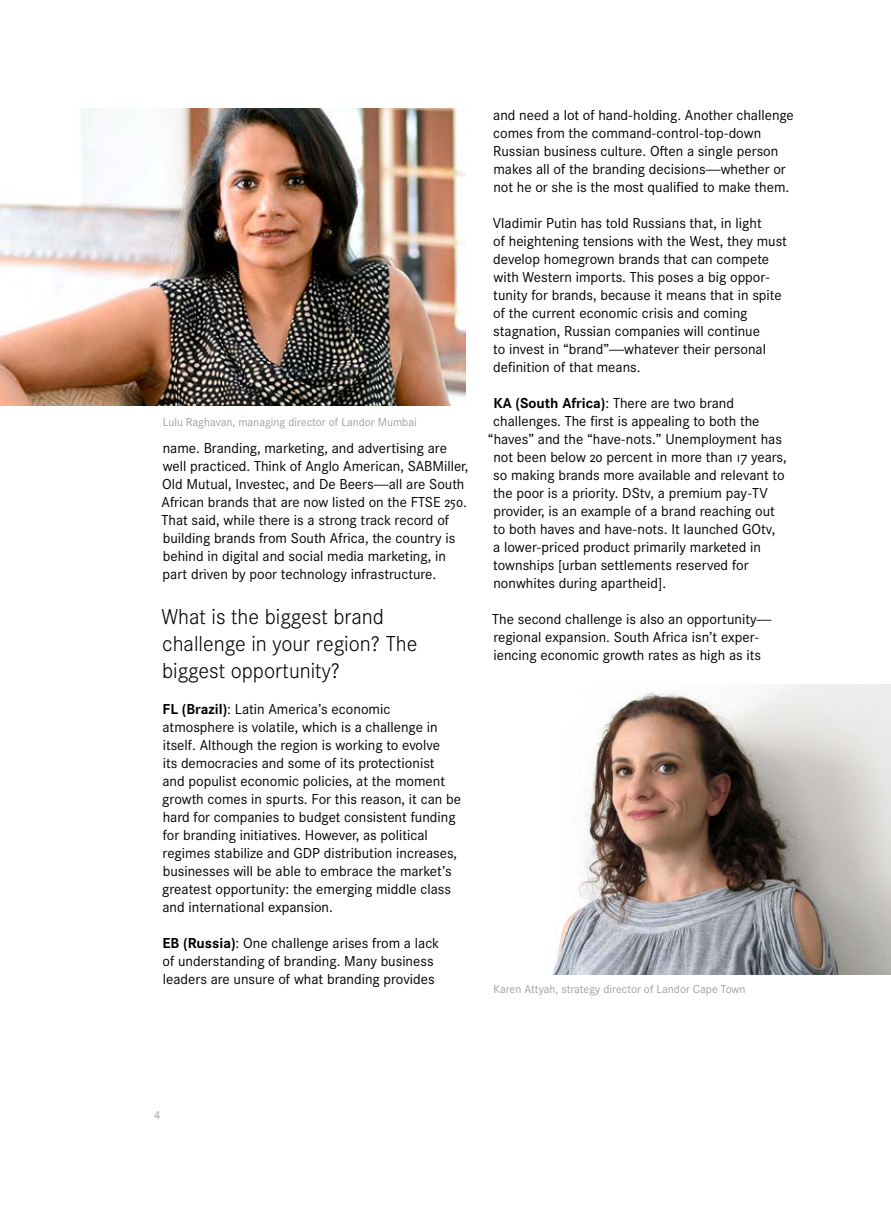
<style>
.page{position:relative;width:891px;height:1215px;background:#fff}
.page>*{position:absolute;margin:0;border:0;box-sizing:border-box;transform-origin:0 0}
.t1{font:300 22.5px/27px "Landor Corp S";color:#010100}
.t2{font:15px/18px "Landor Corp S";color:#010100}
.t3{font:12px "Landor Corp S";color:#9ea1a7}
.s1{font-weight:700}
</style>
<div class="page">
<img style="left:0;top:108px;width:466px;height:298px">
<img style="left:552px;top:685px;width:339px;height:289px">
<p class="t3" style="left:163px;top:413px;width:255px">Lulu Raghavan, managing director of Landor Mumbai</p>
<p class="t2" style="left:162px;top:438px;width:308px">name. Branding, marketing, and advertising are well practiced. Think of Anglo American, SABMiller, Old Mutual, Investec, and De Beers—all are South African brands that are now listed on the FTSE 250.<br>That said, while there is a strong track record of building brands from South Africa, the country is behind in digital and social media marketing, in part driven by poor technology infrastructure.</p>
<h1 class="t1" style="left:161px;top:602px;width:258px">What is the biggest brand challenge in your region? The biggest opportunity?</h1>
<p class="t2" style="left:162px;top:699px;width:300px"><span class="s1">FL (Brazil)</span>: Latin America’s economic atmosphere is volatile, which is a challenge in itself. Although the region is working to evolve<br>its democracies and some of its protectionist<br>and populist economic policies, at the moment growth comes in spurts. For this reason, it can be hard for companies to budget consistent funding for branding initiatives. However, as political regimes stabilize and GDP distribution increases, businesses will be able to embrace the market’s greatest opportunity: the emerging middle class and international expansion.</p>
<p class="t2" style="left:162px;top:933px;width:278px"><span class="s1">EB (Russia)</span>: One challenge arises from a lack of understanding of branding. Many business leaders are unsure of what branding provides</p>
<p class="t2" style="left:493px;top:105px;width:302px">and need a lot of hand-holding. Another challenge comes from the command-control-top-down Russian business culture. Often a single person makes all of the branding decisions—whether or not he or she is the most qualified to make them.</p>
<p class="t2" style="left:493px;top:213px;width:296px">Vladimir Putin has told Russians that, in light<br>of heightening tensions with the West, they must develop homegrown brands that can compete with Western imports. This poses a big oppor&shy;tunity for brands, because it means that in spite of the current economic crisis and coming stagnation, Russian companies will continue<br>to invest in “brand”—whatever their personal definition of that means.</p>
<p class="t2" style="left:493px;top:393px;width:242px"><span class="s1">KA (South Africa)</span>: There are two brand</p>
<p class="t2" style="left:493px;top:411px;width:268px">challenges. The first is appealing to both the</p>
<p class="t2" style="left:488px;top:429px;width:295px">“haves” and the “have-nots.” Unemployment has</p>
<p class="t2" style="left:493px;top:447px;width:295px">not been below 20 percent in more than 17 years,</p>
<p class="t2" style="left:493px;top:465px;width:293px">so making brands more available and relevant to</p>
<p class="t2" style="left:493px;top:483px;width:276px">the poor is a priority. DStv, a premium pay-TV</p>
<p class="t2" style="left:493px;top:501px;width:283px">provider, is an example of a brand reaching out</p>
<p class="t2" style="left:493px;top:519px;width:284px">to both haves and have-nots. It launched GOtv,</p>
<p class="t2" style="left:493px;top:537px;width:269px">a lower-priced product primarily marketed in</p>
<p class="t2" style="left:493px;top:555px;width:257px">townships [urban settlements reserved for</p>
<p class="t2" style="left:493px;top:573px;width:174px">nonwhites during apartheid].</p>
<p class="t2" style="left:492px;top:609px;width:281px">The second challenge is also an opportunity— regional expansion. South Africa isn’t exper&shy;iencing economic growth rates as high as its</p>
<p class="t3" style="left:494px;top:980px;width:254px">Karen Attyah, strategy director of Landor Cape Town</p>
<p class="t3" style="left:154px;top:1106px;width:7px">4</p>
</div>
